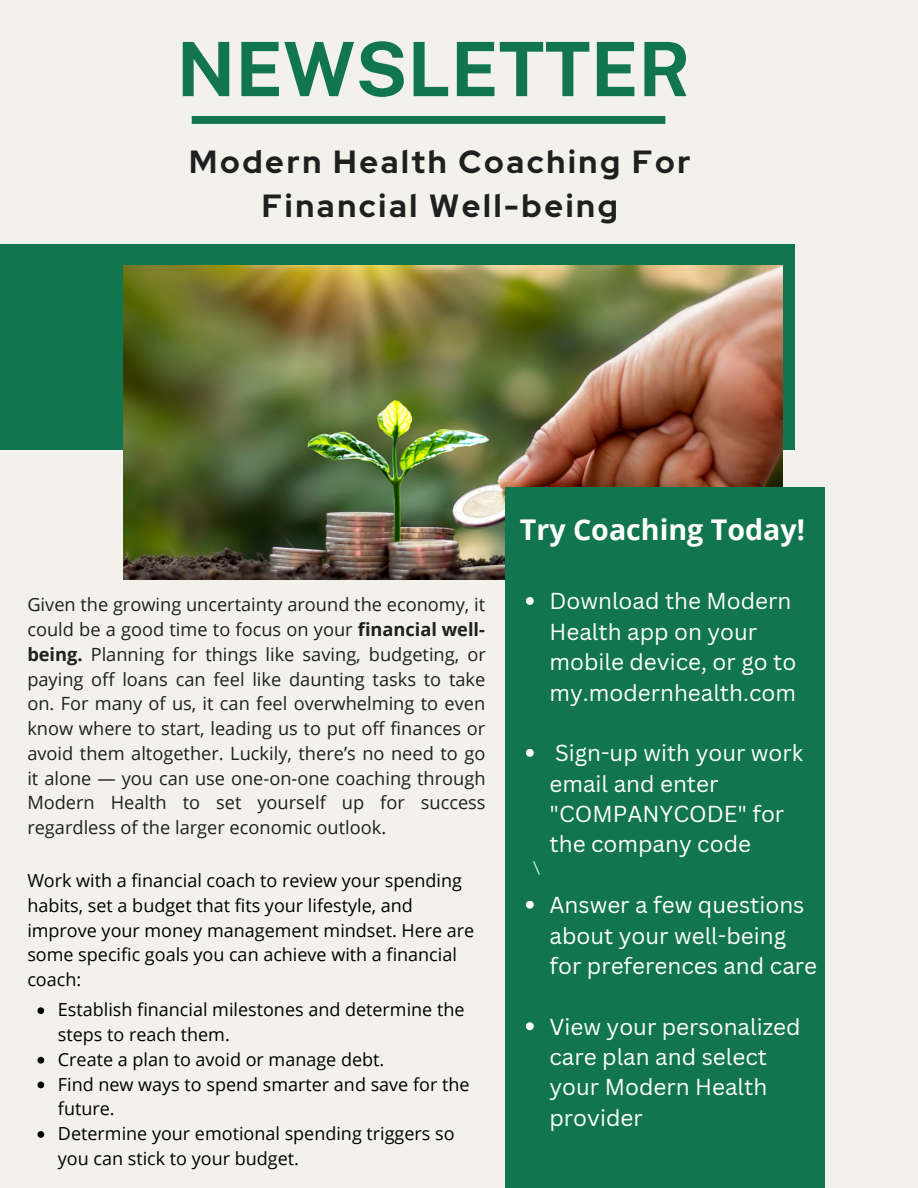
<style>
.page{position:relative;width:918px;height:1188px;background:#f2f1ec}
.page>*{position:absolute;margin:0;border:0;box-sizing:border-box;transform-origin:0 0}
.t1{font:700 75px "Public Sans";color:#11764f}
.t2{font:700 31.95px/43.8px "Red Hat Display";letter-spacing:.085em;color:#1f1f1f;text-align:center}
.t3{font:700 28.65px "Open Sans";color:#fff}
.t4{font:22.5px/30.3px "Canva Sans";color:#fff}
.t5{font:18.3px/24.8px "Open Sans";color:#1f1f1f;text-align:justify}
.t6{font:18px/24.8px "Open Sans";color:#000}
.t7{font:16.65px "Alike";color:#fff}
.s1{font-weight:700}
</style>
<div class="page">
<div style="left:0;top:244px;width:795px;height:205px;background:#11764f"></div>
<img style="left:123px;top:266px;width:659px;height:313px">
<div style="left:505px;top:488px;width:320px;height:700px;background:#11764f"></div>
<div style="left:192px;top:116px;width:473px;height:8px;background:#11764f"></div>
<svg style="left:37px;top:1007px;width:7px;height:7px"></svg>
<svg style="left:37px;top:1057px;width:7px;height:7px"></svg>
<svg style="left:37px;top:1082px;width:7px;height:6px"></svg>
<svg style="left:37px;top:1131px;width:7px;height:7px"></svg>
<svg style="left:526px;top:597px;width:8px;height:8px"></svg>
<svg style="left:526px;top:749px;width:8px;height:8px"></svg>
<svg style="left:526px;top:901px;width:8px;height:8px"></svg>
<svg style="left:526px;top:1022px;width:8px;height:8px"></svg>
<p class="t1" style="left:177px;top:25px;width:515px">NEWSLETTER</p>
<p class="t2" style="left:189px;top:139px;width:503px">Modern Health Coaching For<br>Financial Well-being</p>
<p class="t5" style="left:27px;top:592px;width:460px">Given the growing uncertainty around the economy, it could be a good time to focus on your <span class="s1">financial well&shy;being.</span> Planning for things like saving, budgeting, or paying off loans can feel like daunting tasks to take on. For many of us, it can feel overwhelming to even know where to start, leading us to put off finances or avoid them altogether. Luckily, there’s no need to go it alone — you can use one-on-one coaching through Modern Health to set yourself up for success regardless of the larger economic outlook.</p>
<p class="t6" style="left:27px;top:868px;width:449px">Work with a financial coach to review your spending habits, set a budget that fits your lifestyle, and improve your money management mindset. Here are some specific goals you can achieve with a financial coach:</p>
<p class="t6" style="left:58px;top:997px;width:408px">Establish financial milestones and determine the steps to reach them.</p>
<p class="t6" style="left:58px;top:1046px;width:328px">Create a plan to avoid or manage debt.</p>
<p class="t6" style="left:58px;top:1071px;width:413px">Find new ways to spend smarter and save for the future.</p>
<p class="t6" style="left:58px;top:1121px;width:398px">Determine your emotional spending triggers so you can stick to your budget.</p>
<p class="t3" style="left:520px;top:509px;width:287px">Try Coaching Today!</p>
<p class="t7" style="left:533px;top:857px;width:9px">\</p>
<p class="t4" style="left:550px;top:586px;width:248px">Download the Modern<br>Health app on your mobile device, or go to my.modernhealth.com</p>
<p class="t4" style="left:550px;top:737px;width:255px">Sign-up with your work email and enter "COMPANYCODE" for the company code</p>
<p class="t4" style="left:550px;top:889px;width:269px">Answer a few questions about your well-being for preferences and care</p>
<p class="t4" style="left:550px;top:1011px;width:253px">View your personalized care plan and select your Modern Health provider</p>
</div>
